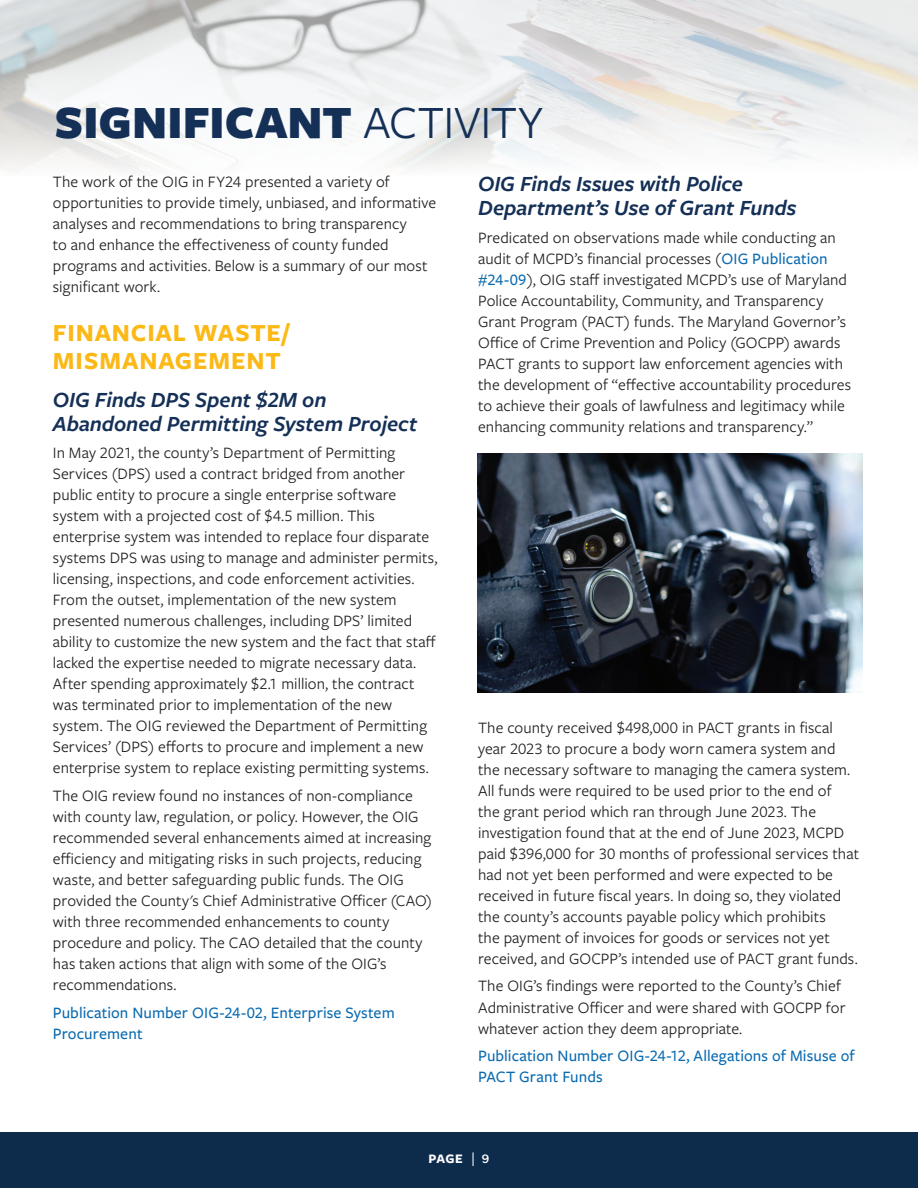
<style>
.page{position:relative;width:918px;height:1188px;background:#fff}
.page>*{position:absolute;margin:0;border:0;box-sizing:border-box;transform-origin:0 0}
.t1{font:900 48px "Freight Sans Pro";color:#153057}
.t2{font:700 25.5px/28.5px "Freight Sans Pro";letter-spacing:.035em;color:#fcb814}
.t3{font:italic 600 22.5px/24px "Freight Sans Pro";letter-spacing:-.005em;color:#153057}
.t4{font:16.5px/21px "Freight Sans Pro";letter-spacing:.005em;color:#231f20}
.t5{font:500 16.5px/21px "Freight Sans Pro";letter-spacing:.005em;color:#096ab0}
.t6{font:700 13.5px "Freight Sans Pro";color:#fff}
.s1{font-weight:400}
.s2{font-weight:500;color:#096ab0}
.s3{font-weight:500;font-size:15px}
.s4{font-family:"Franklin Gothic URW";font-weight:500;font-size:12.75px}
</style>
<div class="page">
<div style="left:0;top:1133px;width:918px;height:55px;background:#0d2b4b"></div>
<img style="left:0;top:0;width:918px;height:170px">
<img style="left:478px;top:454px;width:384px;height:239px">
<p class="t1" style="left:55px;top:88px;width:490px">SIGNIFICANT <span class="s1">ACTIVITY</span></p>
<p class="t4" style="left:53px;top:170px;width:338px">The work of the OIG in FY24 presented a variety of</p>
<p class="t3" style="left:478px;top:171px;width:266px">OIG Finds Issues with Police</p>
<p class="t4" style="left:53px;top:191px;width:385px">opportunities to provide timely, unbiased, and informative analyses and recommendations to bring transparency<br>to and enhance the efectiveness of county funded programs and activities. Below is a summary of our most signifcant work.</p>
<h2 class="t2" style="left:53px;top:317px;width:238px">FINANCIAL WASTE/<br>MISMANAGEMENT</h2>
<p class="t3" style="left:53px;top:386px;width:366px">OIG Finds DPS Spent $2M on<br>Abandoned Permitting System Project</p>
<p class="t4" style="left:53px;top:442px;width:386px">In May 2021, the county’s Department of Permitting Services (DPS) used a contract bridged from another public entity to procure a single enterprise software system with a projected cost of $4.5 million. This enterprise system was intended to replace four disparate systems DPS was using to manage and administer permits, licensing, inspections, and code enforcement activities.<br>From the outset, implementation of the new system presented numerous challenges, including DPS’ limited ability to customize the new system and the fact that staf lacked the expertise needed to migrate necessary data.<br>After spending approximately $2.1 million, the contract was terminated prior to implementation of the new system. The OIG reviewed the Department of Permitting Services’ (DPS) eforts to procure and implement a new enterprise system to replace existing permitting systems.</p>
<p class="t4" style="left:53px;top:785px;width:380px">The OIG review found no instances of non-compliance with county law, regulation, or policy. However, the OIG recommended several enhancements aimed at increasing efciency and mitigating risks in such projects, reducing waste, and better safeguarding public funds. The OIG provided the County's Chief Administrative Ofcer (CAO) with three recommended enhancements to county procedure and policy. The CAO detailed that the county has taken actions that align with some of the OIG’s recommendations.</p>
<p class="t5" style="left:53px;top:1001px;width:343px">Publication Number OIG-24-02, Enterprise System<br>Procurement</p>
<p class="t3" style="left:478px;top:195px;width:320px">Department’s Use of Grant Funds</p>
<p class="t4" style="left:478px;top:226px;width:374px">Predicated on observations made while conducting an audit of MCPD’s fnancial processes (<span class="s2">OIG Publication #24-09</span>), OIG staf investigated MCPD’s use of Maryland Police Accountability, Community, and Transparency Grant Program (PACT) funds. The Maryland Governor’s Ofce of Crime Prevention and Policy (GOCPP) awards PACT grants to support law enforcement agencies with the development of “efective accountability procedures to achieve their goals of lawfulness and legitimacy while enhancing community relations and transparency.”</p>
<p class="t4" style="left:478px;top:716px;width:382px">The county received $498,000 in PACT grants in fscal year 2023 to procure a body worn camera system and the necessary software to managing the camera system.<br>All funds were required to be used prior to the end of<br>the grant period which ran through June 2023. The investigation found that at the end of June 2023, MCPD paid $396,000 for 30 months of professional services that had not yet been performed and were expected to be received in future fscal years. In doing so, they violated the county’s accounts payable policy which prohibits<br>the payment of invoices for goods or services not yet received, and GOCPP’s intended use of PACT grant funds.</p>
<p class="t4" style="left:478px;top:975px;width:369px">The OIG’s fndings were reported to the County’s Chief<br>Administrative Ofcer and were shared with GOCPP for whatever action they deem appropriate.</p>
<p class="t5" style="left:478px;top:1045px;width:378px">Publication Number OIG-24-12, Allegations of Misuse of<br>PACT Grant Funds</p>
<p class="t6" style="left:429px;top:1149px;width:62px">PAGE <span class="s3">|</span> <span class="s4">9</span></p>
</div>
